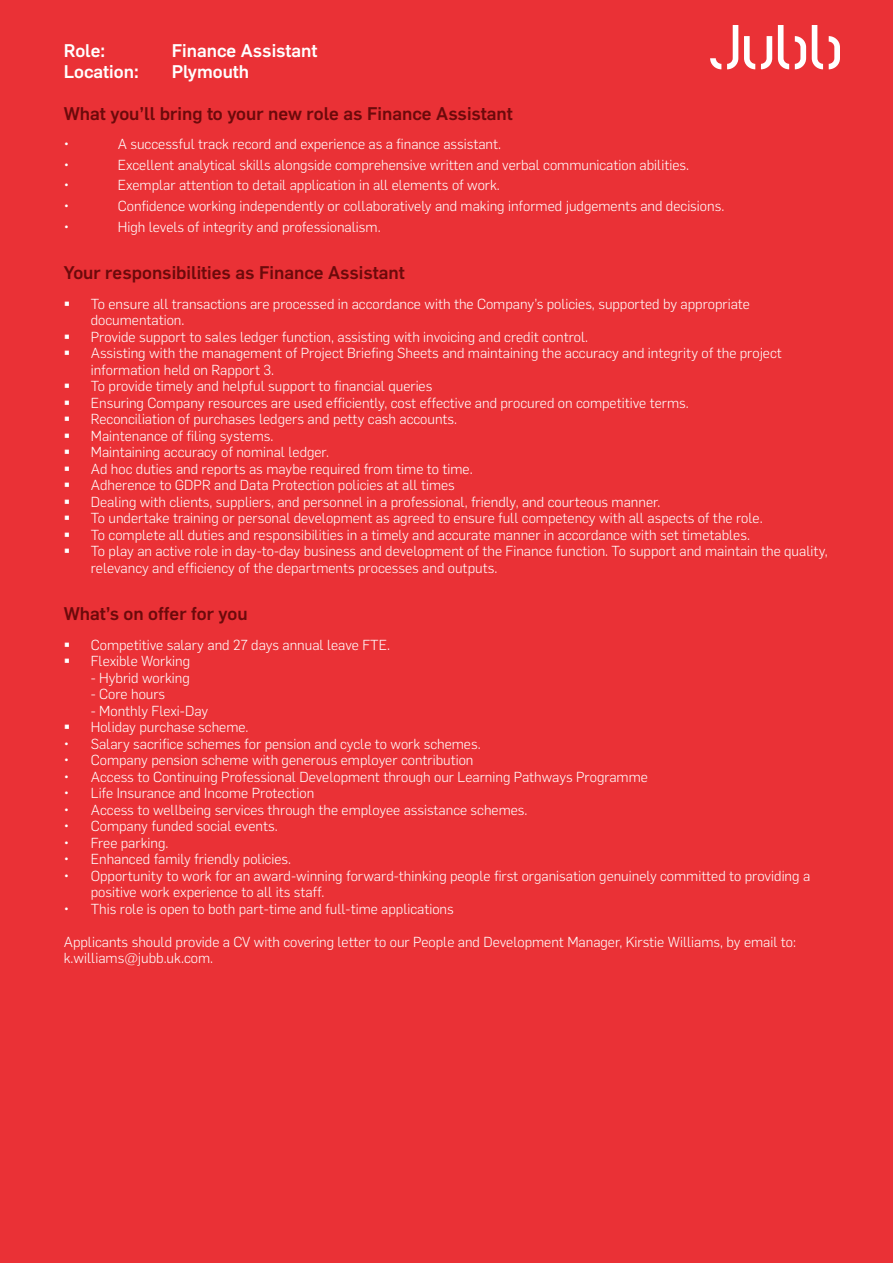
<style>
.page{position:relative;width:893px;height:1263px;background:#ea3136}
.page>*{position:absolute;margin:0;border:0;box-sizing:border-box;transform-origin:0 0}
.t1{font:18px "Flama Jubb Bold";color:#6c0a0b}
.t2{font:18px "Flama Jubb Bold";color:#fff}
.t3{font:500 18px "Flama";color:#6c0a0b}
.t4{font:300 14.25px/16.5px "Flama";color:#fff}
</style>
<div class="page">
<svg style="left:710px;top:58px;width:11px;height:11px"></svg>
<svg style="left:744px;top:36px;width:11px;height:33px"></svg>
<svg style="left:778px;top:25px;width:11px;height:44px"></svg>
<svg style="left:761px;top:36px;width:11px;height:33px"></svg>
<svg style="left:795px;top:36px;width:11px;height:33px"></svg>
<svg style="left:812px;top:25px;width:11px;height:44px"></svg>
<svg style="left:829px;top:36px;width:11px;height:33px"></svg>
<svg style="left:727px;top:25px;width:11px;height:44px"></svg>
<p class="t2" style="left:64px;top:37px;width:43px">Role:</p>
<p class="t2" style="left:172px;top:37px;width:147px">Finance Assistant</p>
<p class="t2" style="left:64px;top:58px;width:76px">Location:</p>
<p class="t2" style="left:172px;top:58px;width:79px">Plymouth</p>
<p class="t1" style="left:64px;top:100px;width:451px">What you’ll bring to your new role as Finance Assistant</p>
<p class="t4" style="left:64px;top:135px;width:7px">•</p>
<p class="t4" style="left:118px;top:135px;width:385px">A successful track record and experience as a finance assistant.</p>
<p class="t4" style="left:64px;top:155px;width:7px">•</p>
<p class="t4" style="left:118px;top:155px;width:573px">Excellent analytical skills alongside comprehensive written and verbal communication abilities.</p>
<p class="t4" style="left:64px;top:176px;width:7px">•</p>
<p class="t4" style="left:118px;top:176px;width:384px">Exemplar attention to detail application in all elements of work.</p>
<p class="t4" style="left:64px;top:197px;width:7px">•</p>
<p class="t4" style="left:118px;top:197px;width:608px">Confidence working independently or collaboratively and making informed judgements and decisions.</p>
<p class="t4" style="left:64px;top:218px;width:7px">•</p>
<p class="t4" style="left:118px;top:218px;width:264px">High levels of integrity and professionalism.</p>
<p class="t1" style="left:64px;top:260px;width:342px">Your responsibilities as Finance Assistant</p>
<p class="t4" style="left:91px;top:294px;width:661px;text-indent:-27px">▪ To ensure all transactions are processed in accordance with the Company’s policies, supported by appropriate documentation.</p>
<p class="t4" style="left:64px;top:327px;width:526px">▪ Provide support to sales ledger function, assisting with invoicing and credit control.</p>
<p class="t4" style="left:91px;top:344px;width:693px;text-indent:-27px">▪ Assisting with the management of Project Briefing Sheets and maintaining the accuracy and integrity of the project information held on Rapport 3.</p>
<p class="t4" style="left:64px;top:377px;width:370px">▪ To provide timely and helpful support to financial queries</p>
<p class="t4" style="left:64px;top:393px;width:626px">▪ Ensuring Company resources are used efficiently, cost effective and procured on competitive terms.</p>
<p class="t4" style="left:64px;top:410px;width:395px">▪ Reconciliation of purchases ledgers and petty cash accounts.</p>
<p class="t4" style="left:64px;top:426px;width:211px">▪ Maintenance of filing systems.</p>
<p class="t4" style="left:64px;top:443px;width:267px">▪ Maintaining accuracy of nominal ledger.</p>
<p class="t4" style="left:64px;top:459px;width:410px">▪ Ad hoc duties and reports as maybe required from time to time.</p>
<p class="t4" style="left:64px;top:476px;width:393px">▪ Adherence to GDPR and Data Protection policies at all times</p>
<p class="t4" style="left:64px;top:492px;width:598px">▪ Dealing with clients, suppliers, and personnel in a professional, friendly, and courteous manner.</p>
<p class="t4" style="left:64px;top:509px;width:700px">▪ To undertake training or personal development as agreed to ensure full competency with all aspects of the role.</p>
<p class="t4" style="left:64px;top:525px;width:688px">▪ To complete all duties and responsibilities in a timely and accurate manner in accordance with set timetables.</p>
<p class="t4" style="left:91px;top:542px;width:739px;text-indent:-27px">▪ To play an active role in day-to-day business and development of the Finance function. To support and maintain the quality, relevancy and efficiency of the departments processes and outputs.</p>
<p class="t3" style="left:64px;top:601px;width:185px">What’s on offer for you</p>
<p class="t4" style="left:64px;top:635px;width:328px">▪ Competitive salary and 27 days annual leave FTE.</p>
<p class="t4" style="left:64px;top:652px;width:128px">▪ Flexible Working</p>
<p class="t4" style="left:91px;top:668px;width:101px">- Hybrid working</p>
<p class="t4" style="left:91px;top:685px;width:76px">- Core hours</p>
<p class="t4" style="left:91px;top:701px;width:119px">- Monthly Flexi-Day</p>
<p class="t4" style="left:64px;top:718px;width:186px">▪ Holiday purchase scheme.</p>
<p class="t4" style="left:64px;top:734px;width:418px">• Salary sacrifice schemes for pension and cycle to work schemes.</p>
<p class="t4" style="left:64px;top:751px;width:411px">• Company pension scheme with generous employer contribution</p>
<p class="t4" style="left:64px;top:767px;width:586px">• Access to Continuing Professional Development through our Learning Pathways Programme</p>
<p class="t4" style="left:64px;top:784px;width:252px">• Life Insurance and Income Protection</p>
<p class="t4" style="left:64px;top:800px;width:465px">• Access to wellbeing services through the employee assistance schemes.</p>
<p class="t4" style="left:64px;top:817px;width:215px">• Company funded social events.</p>
<p class="t4" style="left:64px;top:833px;width:106px">• Free parking.</p>
<p class="t4" style="left:64px;top:850px;width:229px">• Enhanced family friendly policies.</p>
<p class="t4" style="left:91px;top:866px;width:721px;text-indent:-27px">• Opportunity to work for an award-winning forward-thinking people first organisation genuinely committed to providing a positive work experience to all its staff.</p>
<p class="t4" style="left:64px;top:899px;width:392px">• This role is open to both part-time and full-time applications</p>
<p class="t4" style="left:64px;top:932px;width:734px">Applicants should provide a CV with covering letter to our People and Development Manager, Kirstie Williams, by email to: k.williams@jubb.uk.com.</p>
</div>
